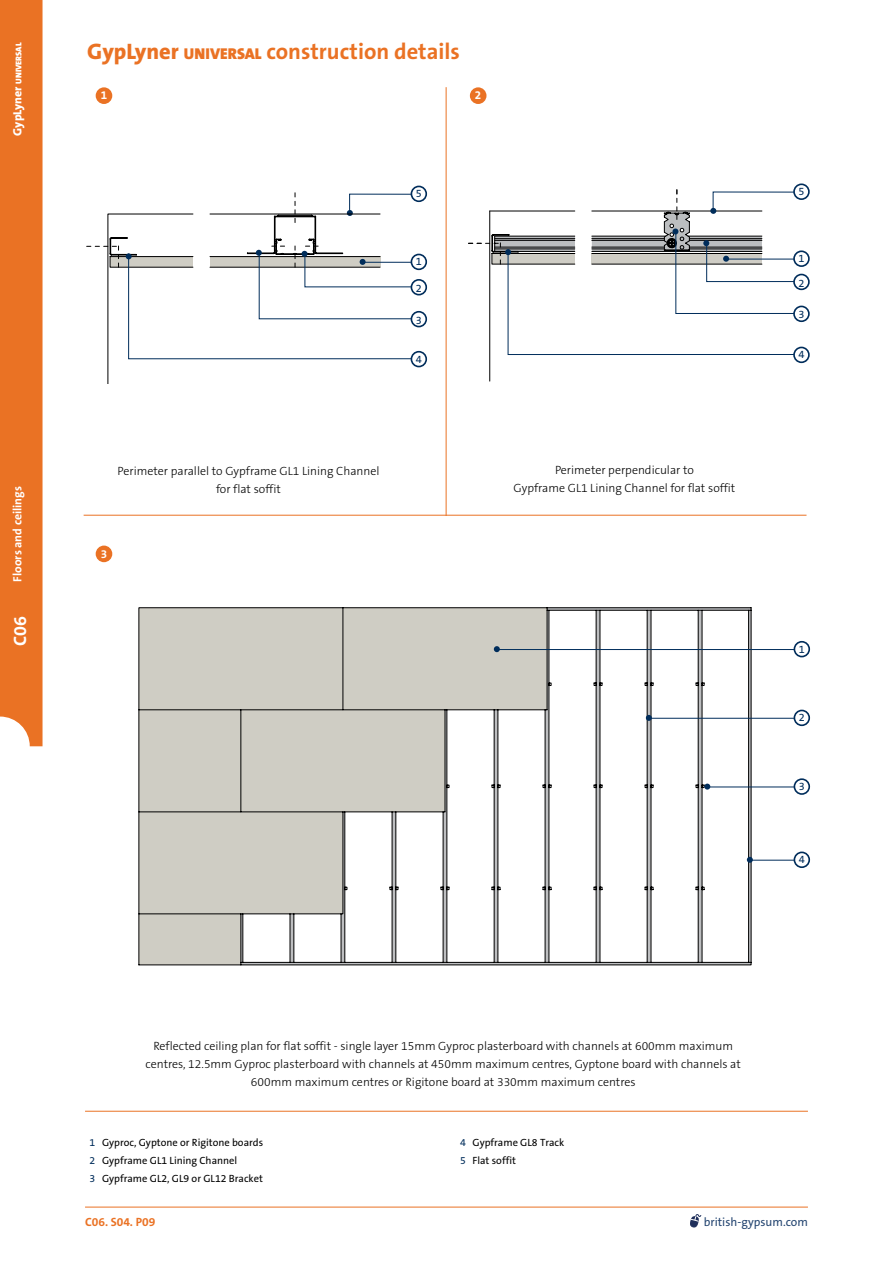
<style>
.page{position:relative;width:893px;height:1263px;background:#fff}
.page>*{position:absolute;margin:0;border:0;box-sizing:border-box;transform-origin:0 0}
.t1{font:700 22.5px "The Sans B7";color:#ea7224}
.t2{font:700 18px "The Sans B7";color:#fff}
.t3{font:300 12px/18px "The Sans B3";color:#000;text-align:center}
.t4{font:12px "The Sans B5 Plain";color:#264772}
.t5{font:700 12px "The Sans B7";color:#fff}
.t6{font:700 12px "The Sans B7";color:#ea7224}
.t7{font:700 11.7px "The Sans B7";color:#fff}
.t8{font:10.95px "The Sans B5 Plain";color:#002d5b}
.t9{font:10.5px/18px "The Sans B5 Plain";color:#000}
.t10{font:900 8.4px "The Sans B9";color:#fff}
.s1{font-family:"The Sans B8";font-weight:800;font-size:12px}
.s2{font-family:"The Sans B8";font-weight:800}
.s3{font-family:"The Sans B9";font-weight:900;font-size:15.75px}
.s4{color:#002d5b}
</style>
<div class="page">
<hr style="left:85px;top:1207px;width:723px;height:1px;background:#ea7224">
<svg style="left:690px;top:1214px;width:11px;height:13px"></svg>
<div style="left:0;top:0;width:43px;height:746px;background:#ea7224"></div>
<hr style="left:84px;top:515px;width:722px;height:1px;background:#ea7224">
<hr style="left:85px;top:1111px;width:723px;height:1px;background:#ea7224">
<div style="left:96px;top:87px;width:16px;height:17px;background:#ea7224;border-radius:50%"></div>
<div style="left:96px;top:546px;width:16px;height:16px;background:#ea7224;border-radius:50%"></div>
<div style="left:470px;top:87px;width:16px;height:17px;background:#ea7224;border-radius:50%"></div>
<hr style="left:446px;top:87px;width:1px;height:429px;background:#ea7224">
<div style="left:411px;top:186px;width:16px;height:16px;border:2px solid #002d5b;border-radius:50%"></div>
<svg style="left:107px;top:359px;width:273px;height:25px"></svg>
<hr style="left:489px;top:211px;width:1px;height:170px;background:#000">
<svg style="left:138px;top:607px;width:613px;height:359px"></svg>
<div style="left:411px;top:254px;width:16px;height:16px;border:2px solid #002d5b;border-radius:50%"></div>
<div style="left:411px;top:279px;width:16px;height:16px;border:2px solid #002d5b;border-radius:50%"></div>
<div style="left:411px;top:311px;width:16px;height:16px;border:2px solid #002d5b;border-radius:50%"></div>
<svg style="left:87px;top:193px;width:325px;height:166px"></svg>
<div style="left:411px;top:351px;width:16px;height:16px;border:2px solid #002d5b;border-radius:50%"></div>
<div style="left:793px;top:183px;width:17px;height:17px;border:2px solid #002d5b;border-radius:50%"></div>
<div style="left:793px;top:250px;width:17px;height:17px;border:2px solid #002d5b;border-radius:50%"></div>
<hr style="left:750px;top:860px;width:44px;height:1px;background:#002d5b">
<div style="left:794px;top:851px;width:16px;height:17px;border:2px solid #002d5b;border-radius:50%"></div>
<div style="left:793px;top:274px;width:17px;height:16px;border:2px solid #002d5b;border-radius:50%"></div>
<div style="left:793px;top:306px;width:17px;height:16px;border:2px solid #002d5b;border-radius:50%"></div>
<svg style="left:468px;top:190px;width:327px;height:165px"></svg>
<div style="left:793px;top:347px;width:17px;height:16px;border:2px solid #002d5b;border-radius:50%"></div>
<hr style="left:497px;top:649px;width:297px;height:1px;background:#002d5b">
<svg style="left:494px;top:646px;width:6px;height:6px"></svg>
<div style="left:794px;top:641px;width:16px;height:16px;border:2px solid #002d5b;border-radius:50%"></div>
<hr style="left:649px;top:718px;width:145px;height:1px;background:#002d5b">
<div style="left:794px;top:710px;width:16px;height:16px;border:2px solid #002d5b;border-radius:50%"></div>
<hr style="left:708px;top:787px;width:86px;height:1px;background:#002d5b">
<svg style="left:545px;top:608px;width:208px;height:354px"></svg>
<div style="left:794px;top:778px;width:16px;height:17px;border:2px solid #002d5b;border-radius:50%"></div>
<p class="t10" style="left:14px;top:136px;width:95px;rotate:-90deg"><span class="s1">GypLyner</span> UNIVERSAL</p>
<p class="t5" style="left:11px;top:582px;width:97px;rotate:-90deg">Floors and ceilings</p>
<h2 class="t2" style="left:10px;top:646px;width:31px;rotate:-90deg">C06</h2>
<h1 class="t1" style="left:87px;top:40px;width:374px"><span class="s2">GypLyner</span> <span class="s3">UNIVERSAL</span> construction details</h1>
<p class="t7" style="left:101px;top:89px;width:8px">1</p>
<p class="t7" style="left:475px;top:89px;width:8px">2</p>
<p class="t8" style="left:416px;top:188px;width:8px">5</p>
<p class="t8" style="left:416px;top:256px;width:8px">1</p>
<p class="t8" style="left:416px;top:282px;width:8px">2</p>
<p class="t8" style="left:416px;top:314px;width:8px">3</p>
<p class="t8" style="left:416px;top:353px;width:8px">4</p>
<p class="t3" style="left:118px;top:462px;width:264px">Perimeter parallel to Gypframe GL1 Lining Channel for flat soffit</p>
<p class="t7" style="left:101px;top:547px;width:8px">3</p>
<p class="t3" style="left:514px;top:461px;width:223px">Perimeter perpendicular to<br>Gypframe GL1 Lining Channel for flat soffit</p>
<p class="t8" style="left:798px;top:186px;width:8px">5</p>
<p class="t8" style="left:798px;top:253px;width:8px">1</p>
<p class="t8" style="left:798px;top:277px;width:8px">2</p>
<p class="t8" style="left:798px;top:309px;width:8px">3</p>
<p class="t8" style="left:798px;top:349px;width:8px">4</p>
<p class="t8" style="left:799px;top:643px;width:8px">1</p>
<p class="t8" style="left:799px;top:712px;width:8px">2</p>
<p class="t8" style="left:799px;top:780px;width:8px">3</p>
<p class="t8" style="left:799px;top:854px;width:8px">4</p>
<p class="t3" style="left:146px;top:1037px;width:597px">Reflected ceiling plan for flat soffit - single layer 15mm Gyproc plasterboard with channels at 600mm maximum centres, 12.5mm Gyproc plasterboard with channels at 450mm maximum centres, Gyptone board with channels at<br>600mm maximum centres or Rigitone board at 330mm maximum centres</p>
<p class="t9" style="left:90px;top:1133px;width:175px"><span class="s4">1</span> Gyproc, Gyptone or Rigitone boards<br><span class="s4">2</span> Gypframe GL1 Lining Channel<br><span class="s4">3</span> Gypframe GL2, GL9 or GL12 Bracket</p>
<p class="t9" style="left:460px;top:1133px;width:106px"><span class="s4">4</span> Gypframe GL8 Track<br><span class="s4">5</span> Flat soffit</p>
<p class="t6" style="left:85px;top:1215px;width:72px">C06. S04. P09</p>
<p class="t4" style="left:704px;top:1215px;width:106px">british-gypsum.com</p>
</div>
